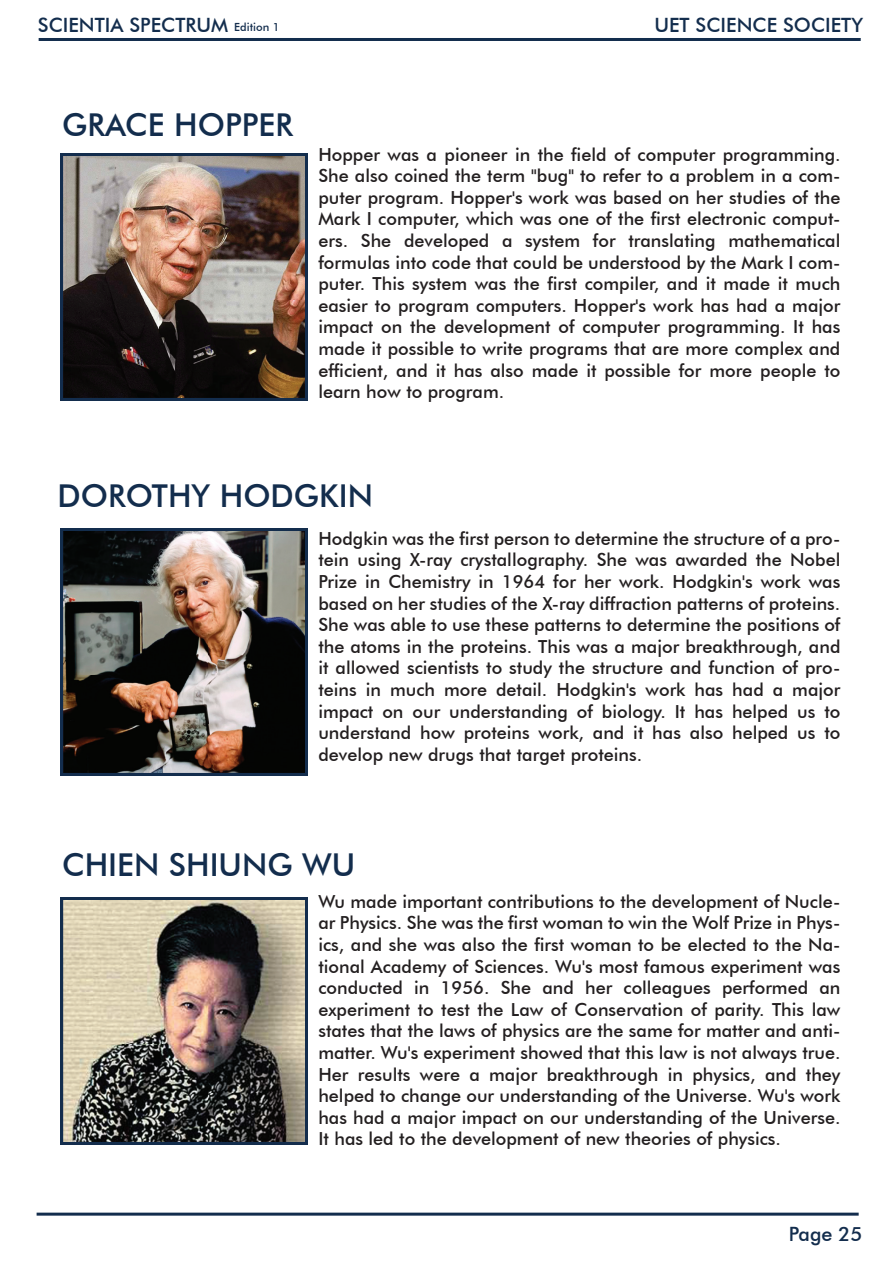
<style>
.page{position:relative;width:893px;height:1263px;background:#fff}
.page>*{position:absolute;margin:0;border:0;box-sizing:border-box;transform-origin:0 0}
.t1{font:500 31.5px "Futura BT";color:#132d4d}
.t2{font:500 19.65px "Futura BT";color:#132d4d}
.t3{font:500 18px/21.6px "Futura BT";color:#231f20;text-align:justify}
.s1{font-size:11.25px}
</style>
<div class="page">
<hr style="left:39px;top:38px;width:822px;height:3px;background:#132d4d">
<hr style="left:37px;top:1212px;width:822px;height:3px;background:#132d4d">
<div style="left:60px;top:153px;width:248px;height:247px;background:#132d4d"></div>
<div style="left:60px;top:528px;width:248px;height:248px;background:#132d4d"></div>
<div style="left:60px;top:897px;width:248px;height:248px;background:#132d4d"></div>
<img style="left:63px;top:900px;width:242px;height:242px">
<img style="left:63px;top:156px;width:242px;height:242px">
<img style="left:63px;top:531px;width:242px;height:241px">
<p class="t2" style="left:38px;top:13px;width:243px">SCIENTIA SPECTRUM <span class="s1">Edition 1</span></p>
<p class="t2" style="left:654px;top:13px;width:210px">UET SCIENCE SOCIETY</p>
<h1 class="t1" style="left:62px;top:106px;width:232px">GRACE HOPPER</h1>
<p class="t3" style="left:318px;top:143px;width:524px">Hopper was a pioneer in the field of computer programming.<br>She also coined the term "bug" to refer to a problem in a com&shy;puter program. Hopper's work was based on her studies of the Mark I computer, which was one of the first electronic comput&shy;ers. She developed a system for translating mathematical formulas into code that could be understood by the Mark I com&shy;puter. This system was the first compiler, and it made it much easier to program computers. Hopper's work has had a major impact on the development of computer programming. It has made it possible to write programs that are more complex and efficient, and it has also made it possible for more people to learn how to program.</p>
<h1 class="t1" style="left:58px;top:476px;width:317px">DOROTHY HODGKIN</h1>
<p class="t3" style="left:318px;top:527px;width:524px">Hodgkin was the first person to determine the structure of a pro&shy;tein using X-ray crystallography. She was awarded the Nobel Prize in Chemistry in 1964 for her work. Hodgkin's work was based on her studies of the X-ray diffraction patterns of proteins.<br>She was able to use these patterns to determine the positions of the atoms in the proteins. This was a major breakthrough, and it allowed scientists to study the structure and function of pro&shy;teins in much more detail. Hodgkin's work has had a major impact on our understanding of biology. It has helped us to understand how proteins work, and it has also helped us to develop new drugs that target proteins.</p>
<h1 class="t1" style="left:62px;top:845px;width:295px">CHIEN SHIUNG WU</h1>
<p class="t3" style="left:318px;top:890px;width:524px">Wu made important contributions to the development of Nucle&shy;ar Physics. She was the first woman to win the Wolf Prize in Phys&shy;ics, and she was also the first woman to be elected to the Na&shy;tional Academy of Sciences. Wu's most famous experiment was conducted in 1956. She and her colleagues performed an experiment to test the Law of Conservation of parity. This law states that the laws of physics are the same for matter and anti&shy;matter. Wu's experiment showed that this law is not always true.<br>Her results were a major breakthrough in physics, and they helped to change our understanding of the Universe. Wu's work has had a major impact on our understanding of the Universe.<br>It has led to the development of new theories of physics.</p>
<p class="t2" style="left:789px;top:1222px;width:75px">Page 25</p>
</div>
